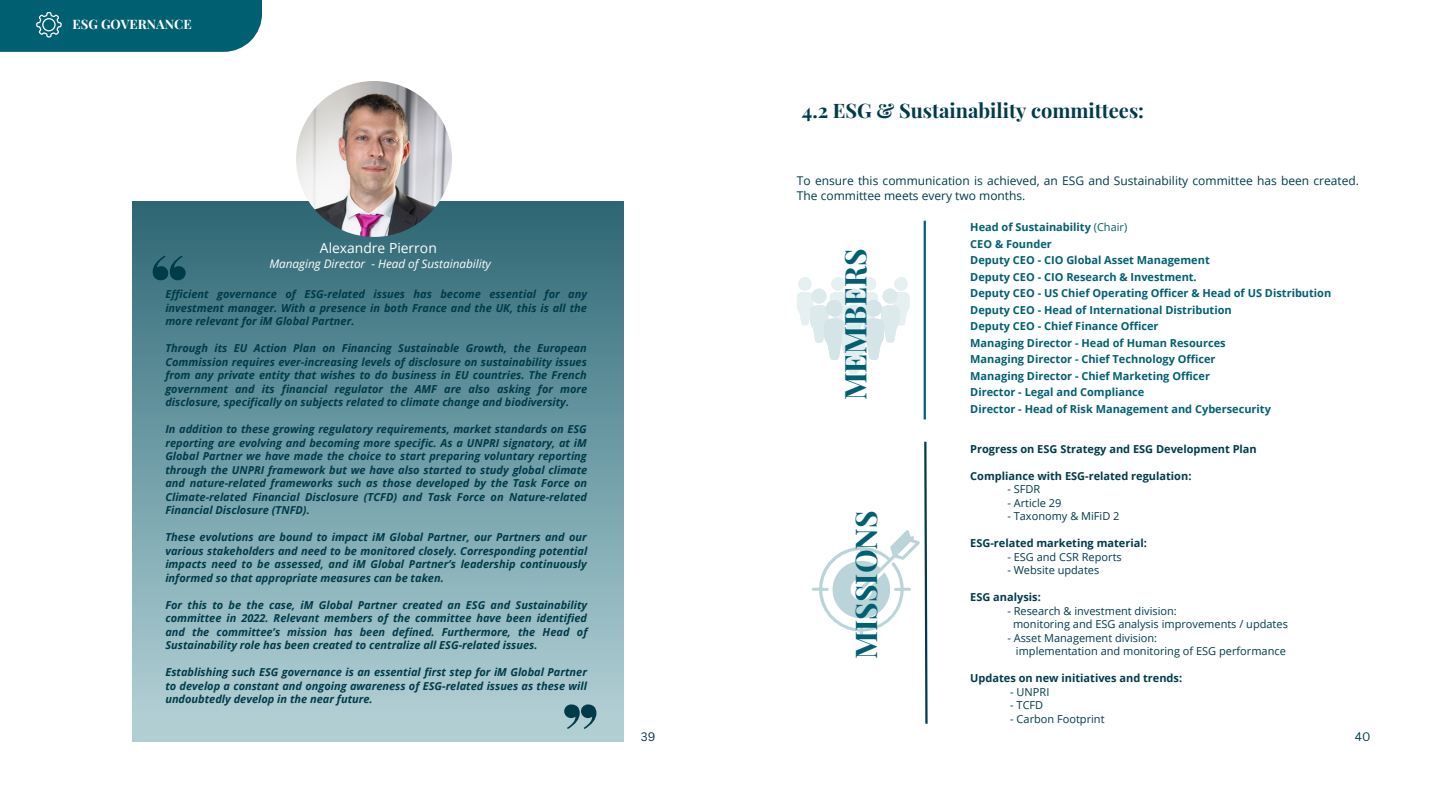
<style>
.page{position:relative;width:1440px;height:810px;background:#fff}
.page>*{position:absolute;margin:0;border:0;box-sizing:border-box;transform-origin:0 0}
.t1{font:700 30px "Playfair Display";color:#006072}
.t2{font:700 20px "Playfair Display";color:#003b4a}
.t3{font:13.9px "Open Sans";color:#fff}
.t4{font:700 13px "Playfair Display";color:#fff}
.t5{font:12px/14.2px "Open Sans";color:#003b4a}
.t6{font:12px "Canva Sans";color:#003b4a}
.t7{font:italic 11.7px "Open Sans";color:#fff}
.t8{font:italic 700 11px/13.5px "Open Sans";color:#003b4a;text-align:justify}
.t9{font:700 11px "Open Sans";color:#006072}
.t10{font:11px "Open Sans";color:#003b4a}
.t11{font:700 11px "Open Sans";color:#003b4a}
.s1{font-weight:400}
</style>
<div class="page">
<hr style="left:924px;top:221px;width:2px;height:198px;background:#006072">
<div style="left:0;top:0;width:262px;height:52px;background:#006072"></div>
<svg style="left:36px;top:12px;width:26px;height:25px"></svg>
<div style="left:132px;top:202px;width:491px;height:539px;background:linear-gradient(to bottom,#2e6875,#b7d4da)"></div>
<svg style="left:564px;top:704px;width:32px;height:25px"></svg>
<svg style="left:153px;top:256px;width:33px;height:24px"></svg>
<svg style="left:812px;top:441px;width:116px;height:283px"></svg>
<svg style="left:797px;top:277px;width:112px;height:97px"></svg>
<div style="left:844px;top:307px;width:18px;height:19px;background:#e2edef;border-radius:50%"></div>
<img style="left:296px;top:81px;width:156px;height:156px;border-radius:50%">
<p class="t4" style="left:73px;top:15px;width:121px">ESG GOVERNANCE</p>
<p class="t3" style="left:320px;top:238px;width:118px">Alexandre Pierron</p>
<p class="t7" style="left:269px;top:255px;width:223px">Managing Director - Head of Sustainability</p>
<p class="t8" style="left:165px;top:287px;width:423px">Efficient governance of ESG-related issues has become essential for any investment manager. With a presence in both France and the UK, this is all the more relevant for iM Global Partner.</p>
<p class="t8" style="left:165px;top:341px;width:423px">Through its EU Action Plan on Financing Sustainable Growth, the European Commission requires ever-increasing levels of disclosure on sustainability issues from any private entity that wishes to do business in EU countries. The French government and its financial regulator the AMF are also asking for more disclosure, specifically on subjects related to climate change and biodiversity.</p>
<p class="t8" style="left:165px;top:422px;width:424px">In addition to these growing regulatory requirements, market standards on ESG reporting are evolving and becoming more specific. As a UNPRI signatory, at iM Global Partner we have made the choice to start preparing voluntary reporting through the UNPRI framework but we have also started to study global climate and nature-related frameworks such as those developed by the Task Force on Climate-related Financial Disclosure (TCFD) and Task Force on Nature-related Financial Disclosure (TNFD).</p>
<p class="t8" style="left:165px;top:530px;width:423px">These evolutions are bound to impact iM Global Partner, our Partners and our various stakeholders and need to be monitored closely. Corresponding potential impacts need to be assessed, and iM Global Partner’s leadership continuously informed so that appropriate measures can be taken.</p>
<p class="t8" style="left:165px;top:598px;width:424px">For this to be the case, iM Global Partner created an ESG and Sustainability committee in 2022. Relevant members of the committee have been identified and the committee’s mission has been defined. Furthermore, the Head of Sustainability role has been created to centralize all ESG-related issues.</p>
<p class="t8" style="left:165px;top:665px;width:423px">Establishing such ESG governance is an essential first step for iM Global Partner to develop a constant and ongoing awareness of ESG-related issues as these will undoubtedly develop in the near future.</p>
<p class="t2" style="left:802px;top:97px;width:344px">4.2 ESG &amp; Sustainability committees:</p>
<p class="t5" style="left:797px;top:174px;width:564px">To ensure this communication is achieved, an ESG and Sustainability committee has been created.<br>The committee meets every two months.</p>
<p class="t1" style="left:834px;top:400px;width:154px;rotate:-90deg">MEMBERS</p>
<p class="t1" style="left:845px;top:659px;width:150px;rotate:-90deg">MISSIONS</p>
<p class="t9" style="left:970px;top:219px;width:159px">Head of Sustainability <span class="s1">(Chair)</span></p>
<p class="t9" style="left:970px;top:236px;width:83px">CEO &amp; Founder</p>
<p class="t9" style="left:970px;top:252px;width:241px">Deputy CEO - CIO Global Asset Management</p>
<p class="t9" style="left:970px;top:269px;width:228px">Deputy CEO - CIO Research &amp; Investment.</p>
<p class="t9" style="left:970px;top:285px;width:363px">Deputy CEO - US Chief Operating Officer &amp; Head of US Distribution</p>
<p class="t9" style="left:970px;top:302px;width:263px">Deputy CEO - Head of International Distribution</p>
<p class="t9" style="left:970px;top:318px;width:190px">Deputy CEO - Chief Finance Officer</p>
<p class="t9" style="left:970px;top:335px;width:257px">Managing Director - Head of Human Resources</p>
<p class="t9" style="left:970px;top:351px;width:247px">Managing Director - Chief Technology Officer</p>
<p class="t9" style="left:970px;top:368px;width:241px">Managing Director - Chief Marketing Officer</p>
<p class="t9" style="left:970px;top:384px;width:176px">Director - Legal and Compliance</p>
<p class="t9" style="left:970px;top:401px;width:302px">Director - Head of Risk Management and Cybersecurity</p>
<p class="t11" style="left:970px;top:441px;width:288px">Progress on ESG Strategy and ESG Development Plan</p>
<p class="t11" style="left:970px;top:468px;width:223px">Compliance with ESG-related regulation:</p>
<p class="t10" style="left:1007px;top:481px;width:34px">- SFDR</p>
<p class="t10" style="left:1007px;top:495px;width:56px">- Article 29</p>
<p class="t10" style="left:1007px;top:508px;width:114px">- Taxonomy &amp; MiFiD 2</p>
<p class="t11" style="left:970px;top:535px;width:178px">ESG-related marketing material:</p>
<p class="t10" style="left:1007px;top:549px;width:116px">- ESG and CSR Reports</p>
<p class="t10" style="left:1007px;top:562px;width:94px">- Website updates</p>
<p class="t11" style="left:970px;top:589px;width:72px">ESG analysis:</p>
<p class="t10" style="left:1007px;top:603px;width:171px">- Research &amp; investment division:</p>
<p class="t10" style="left:1013px;top:616px;width:276px">monitoring and ESG analysis improvements / updates</p>
<p class="t10" style="left:1007px;top:630px;width:151px">- Asset Management division:</p>
<p class="t10" style="left:1016px;top:643px;width:271px">implementation and monitoring of ESG performance</p>
<p class="t11" style="left:970px;top:670px;width:213px">Updates on new initiatives and trends:</p>
<p class="t10" style="left:1010px;top:684px;width:41px">- UNPRI</p>
<p class="t10" style="left:1010px;top:697px;width:35px">- TCFD</p>
<p class="t10" style="left:1010px;top:711px;width:96px">- Carbon Footprint</p>
<p class="t6" style="left:641px;top:728px;width:16px">39</p>
<p class="t6" style="left:1355px;top:728px;width:17px">40</p>
</div>
